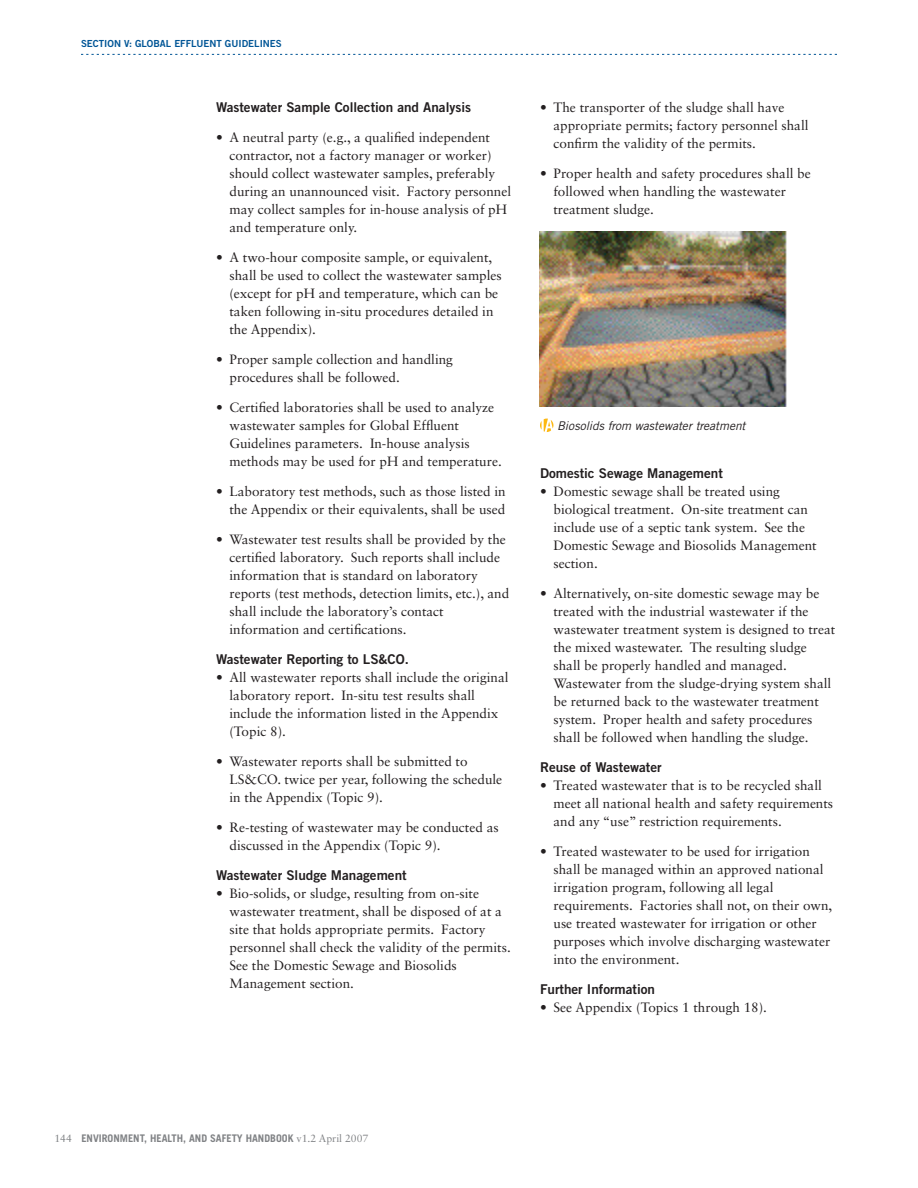
<style>
.page{position:relative;width:918px;height:1188px;background:#fff}
.page>*{position:absolute;margin:0;border:0;box-sizing:border-box;transform-origin:0 0}
.t1{font:13.5px/18px "Sabon LT Std";color:#231f20}
.t2{font:13.5px "Trade Gothic LT Std Bd 2";color:#231f20}
.t3{font:italic 12px "Trade Gothic LT Std";letter-spacing:-.005em;color:#231f20}
.t4{font:700 10.5px "Trade Gothic LT Std";color:#808285}
.t5{font:9.75px "Trade Gothic LT Std Bd 2";color:#005596}
.s1{font-family:"Sabon LT Std";font-weight:400}
</style>
<div class="page">
<svg style="left:540px;top:419px;width:13px;height:13px"></svg>
<img style="left:539px;top:232px;width:248px;height:175px">
<svg style="left:81px;top:54px;width:756px;height:1px"></svg>
<p class="t5" style="left:81px;top:40px;width:202px">SECTION V: GLOBAL EFFLUENT GUIDELINES</p>
<p class="t2" style="left:216px;top:103px;width:257px">Wastewater Sample Collection and Analysis</p>
<p class="t1" style="left:230px;top:129px;width:283px">A neutral party (e.g., a qualified independent contractor, not a factory manager or worker) should collect wastewater samples, preferably during an unannounced visit. Factory personnel may collect samples for in-house analysis of pH and temperature only.</p>
<p class="t1" style="left:230px;top:249px;width:274px">A two-hour composite sample, or equivalent, shall be used to collect the wastewater samples (except for pH and temperature, which can be taken following in-situ procedures detailed in the Appendix).</p>
<p class="t1" style="left:230px;top:351px;width:225px">Proper sample collection and handling procedures shall be followed.</p>
<p class="t1" style="left:230px;top:399px;width:274px">Certified laboratories shall be used to analyze wastewater samples for Global Effluent Guidelines parameters. In-house analysis methods may be used for pH and temperature.</p>
<p class="t1" style="left:230px;top:483px;width:278px">Laboratory test methods, such as those listed in the Appendix or their equivalents, shall be used</p>
<p class="t1" style="left:230px;top:531px;width:281px">Wastewater test results shall be provided by the certified laboratory. Such reports shall include information that is standard on laboratory reports (test methods, detection limits, etc.), and shall include the laboratory’s contact information and certifications.</p>
<p class="t2" style="left:216px;top:655px;width:194px">Wastewater Reporting to LS&amp;CO.</p>
<p class="t1" style="left:230px;top:669px;width:281px">All wastewater reports shall include the original laboratory report. In-situ test results shall include the information listed in the Appendix (Topic 8).</p>
<p class="t1" style="left:230px;top:753px;width:274px">Wastewater reports shall be submitted to<br>LS&amp;CO. twice per year, following the schedule in the Appendix (Topic 9).</p>
<p class="t1" style="left:230px;top:819px;width:271px">Re-testing of wastewater may be conducted as discussed in the Appendix (Topic 9).</p>
<p class="t2" style="left:216px;top:871px;width:192px">Wastewater Sludge Management</p>
<p class="t1" style="left:230px;top:885px;width:283px">Bio-solids, or sludge, resulting from on-site wastewater treatment, shall be disposed of at a site that holds appropriate permits. Factory personnel shall check the validity of the permits.<br>See the Domestic Sewage and Biosolids Management section.</p>
<p class="t1" style="left:216px;top:129px;width:8px">•</p>
<p class="t1" style="left:216px;top:249px;width:8px">•</p>
<p class="t1" style="left:216px;top:351px;width:8px">•</p>
<p class="t1" style="left:216px;top:399px;width:8px">•</p>
<p class="t1" style="left:216px;top:483px;width:8px">•</p>
<p class="t1" style="left:216px;top:531px;width:8px">•</p>
<p class="t1" style="left:216px;top:669px;width:8px">•</p>
<p class="t1" style="left:216px;top:753px;width:8px">•</p>
<p class="t1" style="left:216px;top:819px;width:8px">•</p>
<p class="t1" style="left:216px;top:885px;width:8px">•</p>
<p class="t1" style="left:554px;top:99px;width:257px">The transporter of the sludge shall have appropriate permits; factory personnel shall confirm the validity of the permits.</p>
<p class="t1" style="left:554px;top:165px;width:259px">Proper health and safety procedures shall be followed when handling the wastewater treatment sludge.</p>
<p class="t1" style="left:540px;top:99px;width:8px">•</p>
<p class="t1" style="left:540px;top:165px;width:8px">•</p>
<p class="t3" style="left:557px;top:422px;width:190px">Biosolids from wastewater treatment</p>
<p class="t2" style="left:540px;top:469px;width:184px">Domestic Sewage Management</p>
<p class="t1" style="left:554px;top:483px;width:265px">Domestic sewage shall be treated using biological treatment. On-site treatment can include use of a septic tank system. See the Domestic Sewage and Biosolids Management section.</p>
<p class="t1" style="left:554px;top:585px;width:283px">Alternatively, on-site domestic sewage may be treated with the industrial wastewater if the wastewater treatment system is designed to treat the mixed wastewater. The resulting sludge shall be properly handled and managed.<br>Wastewater from the sludge-drying system shall be returned back to the wastewater treatment system. Proper health and safety procedures shall be followed when handling the sludge.</p>
<p class="t2" style="left:540px;top:763px;width:123px">Reuse of Wastewater</p>
<p class="t1" style="left:554px;top:777px;width:281px">Treated wastewater that is to be recycled shall meet all national health and safety requirements and any “use” restriction requirements.</p>
<p class="t1" style="left:554px;top:843px;width:280px">Treated wastewater to be used for irrigation shall be managed within an approved national irrigation program, following all legal requirements. Factories shall not, on their own, use treated wastewater for irrigation or other purposes which involve discharging wastewater into the environment.</p>
<p class="t2" style="left:540px;top:985px;width:117px">Further Information</p>
<p class="t1" style="left:554px;top:999px;width:215px">See Appendix (Topics 1 through 18).</p>
<p class="t1" style="left:540px;top:483px;width:8px">•</p>
<p class="t1" style="left:540px;top:585px;width:8px">•</p>
<p class="t1" style="left:540px;top:777px;width:8px">•</p>
<p class="t1" style="left:540px;top:843px;width:8px">•</p>
<p class="t1" style="left:540px;top:999px;width:8px">•</p>
<p class="t4" style="left:54px;top:1135px;width:316px"><span class="s1">144</span> ENVIRONMENT, HEALTH, AND SAFETY HANDBOOK <span class="s1">v1.2 April 2007</span></p>
</div>
